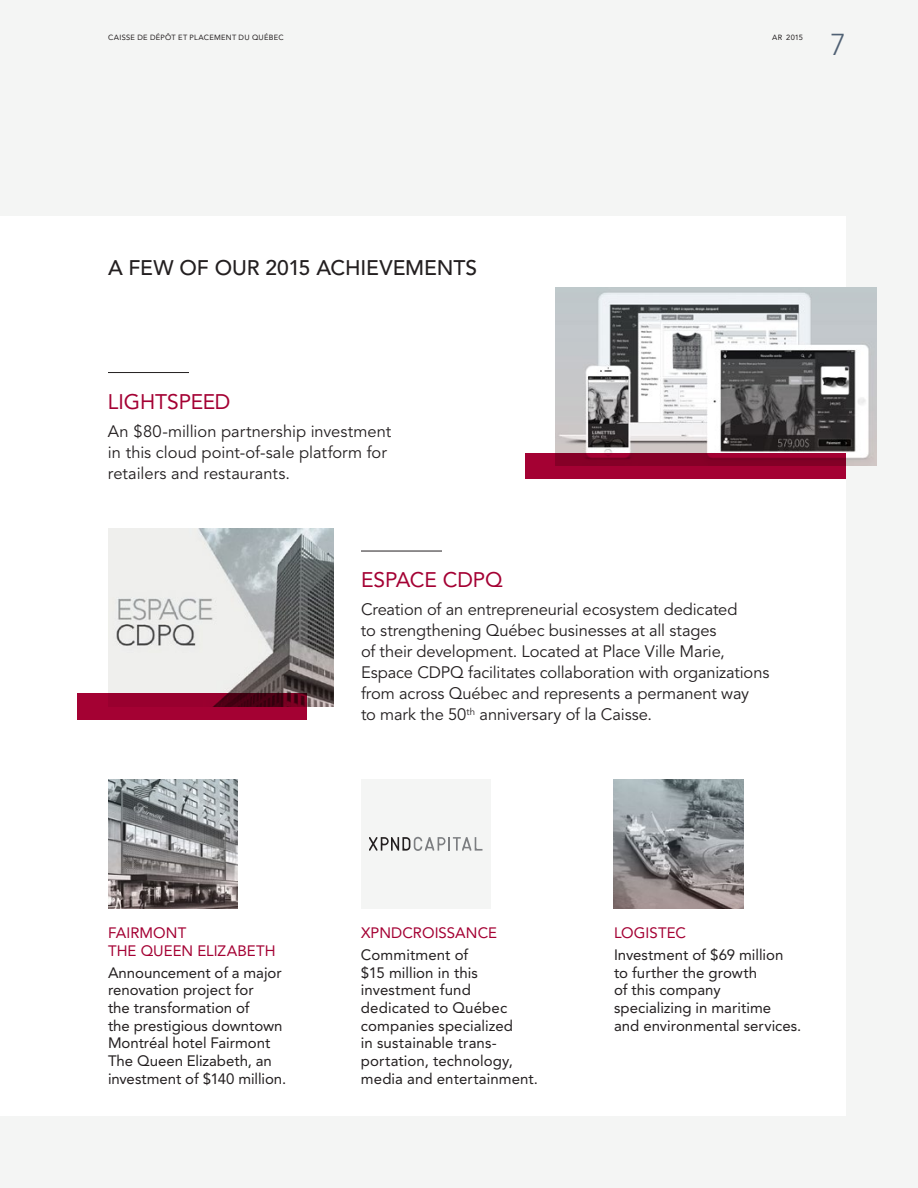
<style>
.page{position:relative;width:918px;height:1188px;background:#f4f5f4}
.page>*{position:absolute;margin:0;border:0;box-sizing:border-box;transform-origin:0 0}
.t1{font:300 30px "Avenir";color:#506174}
.t2{font:500 21px "Avenir";letter-spacing:-.005em;color:#231f20}
.t3{font:21px "Avenir";letter-spacing:-.01em;color:#a40133}
.t4{font:16.5px/21px "Avenir";letter-spacing:-.005em;color:#231f20}
.t5{font:15px/17.7px "Avenir";color:#231f20}
.t6{font:15px/17.7px "Avenir";letter-spacing:.005em;color:#a40133}
.t7{font:7.5px "Avenir";letter-spacing:.03em;color:#231f20}
</style>
<div class="page">
<div style="left:0;top:216px;width:846px;height:900px;background:#fff"></div>
<div style="left:361px;top:779px;width:130px;height:130px;background:#f4f5f4"></div>
<hr style="left:361px;top:551px;width:81px;height:1px;background:#231f20">
<hr style="left:108px;top:372px;width:81px;height:1px;background:#231f20">
<hr style="left:0;top:720px;width:1px;height:189px;background:#a40133">
<img style="left:108px;top:528px;width:226px;height:179px">
<svg style="left:78px;top:693px;width:229px;height:27px;background:#90002c"></svg>
<img style="left:614px;top:779px;width:130px;height:130px">
<img style="left:108px;top:779px;width:130px;height:130px">
<svg style="left:369px;top:837px;width:113px;height:14px"></svg>
<img style="left:556px;top:288px;width:320px;height:178px">
<svg style="left:525px;top:453px;width:321px;height:26px;background:#98002e"></svg>
<p class="t7" style="left:108px;top:33px;width:6px">S</p>
<p class="t7" style="left:137px;top:33px;width:59px">DE DÉPÔT ET PLACEMEE</p>
<p class="t7" style="left:108px;top:33px;width:6px">CAISSE</p>
<p class="t7" style="left:226px;top:33px;width:35px">NT DU QUÉBEC</p>
<p class="t7" style="left:772px;top:33px;width:33px">AR 2015</p>
<h1 class="t1" style="left:830px;top:27px;width:17px">7</h1>
<h2 class="t2" style="left:108px;top:256px;width:371px">A FEW OF OUR 2015 ACHIEVEMENTS</h2>
<h2 class="t3" style="left:108px;top:389px;width:124px">Lightspeed</h2>
<p class="t4" style="left:108px;top:421px;width:285px">An $80-million partnership investment in this cloud point-of-sale platform for retailers and restaurants.</p>
<h2 class="t3" style="left:361px;top:568px;width:143px">Espace CD PQ</h2>
<p class="t4" style="left:361px;top:599px;width:410px">Creation of an entrepreneurial ecosystem dedicated<br>to strengthening Québec businesses at all stages<br>of their development. Located at Place Ville Marie, Espace CDPQ facilitates collaboration with organizations from across Québec and represents a permanent way<br>to mark the 50<sup>th</sup> anniversary of la Caisse.</p>
<p class="t6" style="left:108px;top:924px;width:79px">FAI RMONT<br>THE</p>
<p class="t6" style="left:141px;top:942px;width:17px">QUEE</p>
<p class="t6" style="left:182px;top:942px;width:49px">N ELIZABETH</p>
<p class="t5" style="left:108px;top:964px;width:180px">Announcement of a major renovation project for<br>the transformation of<br>the prestigious downtown<br>M ontréal hotel Fairmont<br>The Queen Elizabeth, an investment of $140 million.</p>
<p class="t6" style="left:361px;top:924px;width:35px">XPNDCr</p>
<p class="t6" style="left:422px;top:924px;width:77px">oissance</p>
<p class="t5" style="left:361px;top:946px;width:179px">Commitment of<br>$15 million in this investment fund dedicated to Québec companies specialized<br>in sustainable trans&shy;portation, technology, media and entertainment.</p>
<p class="t6" style="left:614px;top:924px;width:74px">Logistec</p>
<p class="t5" style="left:614px;top:946px;width:189px">I nvestment of $69 million<br>to further the growth<br>of this company specializing in maritime<br>and environmental services.</p>
</div>
